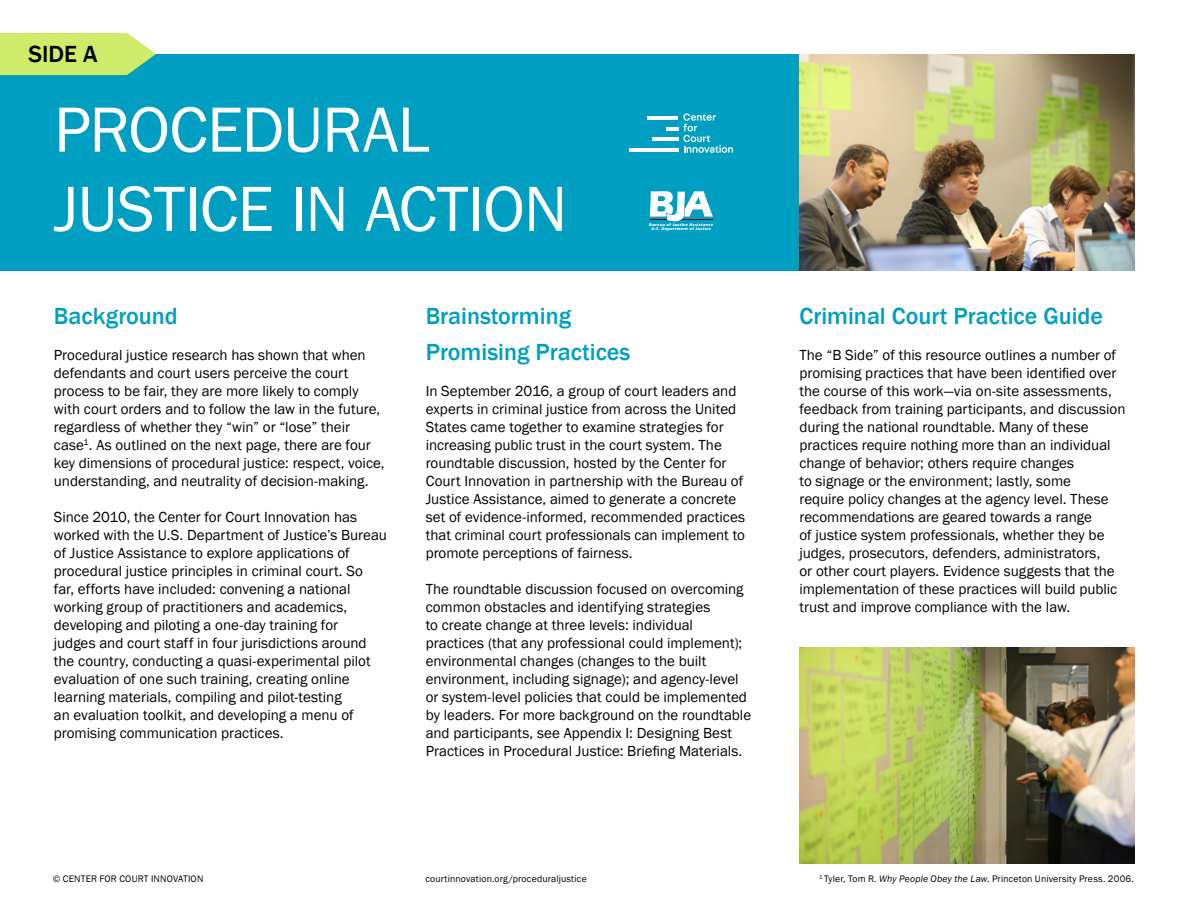
<style>
.page{position:relative;width:1188px;height:918px;background:#fff}
.page>*{position:absolute;margin:0;border:0;box-sizing:border-box;transform-origin:0 0}
.t1{font:66px/79.2px "Franklin Gothic";letter-spacing:-.015em;color:#fff}
.t2{font:500 24px "Franklin Gothic";color:#009fc2}
.t3{font:500 24px "Franklin Gothic";color:#000}
.t4{font:15px/18px "Franklin Gothic";color:#000}
.t5{font:9.75px "Franklin Gothic";letter-spacing:.015em;color:#000}
.t6{font:700 4.05px/4.1px "Eras ITC";letter-spacing:.06em;color:#fff;text-align:center}
.s1{font-style:italic}
</style>
<div class="page">
<div style="left:0;top:54px;width:810px;height:217px;background:#009fc2"></div>
<img style="left:800px;top:647px;width:334px;height:217px">
<img style="left:800px;top:54px;width:334px;height:217px">
<svg style="left:0;top:33px;width:156px;height:42px;background:#c6e974"></svg>
<svg style="left:650px;top:191px;width:63px;height:30px"></svg>
<hr style="left:647px;top:116px;width:31px;height:4px;background:#fff">
<hr style="left:652px;top:138px;width:26px;height:3px;background:#fff">
<hr style="left:629px;top:148px;width:49px;height:4px;background:#fff">
<svg style="left:666px;top:113px;width:67px;height:40px"></svg>
<h2 class="t3" style="left:28px;top:40px;width:71px">SIDE A</h2>
<h1 class="t1" style="left:54px;top:91px;width:515px">PROCEDURAL<br>JUSTICE IN ACTION</h1>
<p class="t6" style="left:649px;top:222px;width:65px">Bureau of Justice Assistance<br>U.S. Department of Justice</p>
<h2 class="t2" style="left:54px;top:301px;width:125px">Background</h2>
<h2 class="t2" style="left:426px;top:301px;width:147px">Brainstorming</h2>
<h2 class="t2" style="left:799px;top:301px;width:305px">Criminal Court Practice Guide</h2>
<p class="t4" style="left:54px;top:346px;width:313px">Procedural justice research has shown that when</p>
<h2 class="t2" style="left:426px;top:337px;width:206px">Promising Practices</h2>
<p class="t4" style="left:54px;top:364px;width:332px">defendants and court users perceive the court process to be fair, they are more likely to comply with court orders and to follow the law in the future, regardless of whether they “win” or “lose” their case<sup>1</sup>. As outlined on the next page, there are four key dimensions of procedural justice: respect, voice, understanding, and neutrality of decision-making.</p>
<p class="t4" style="left:54px;top:508px;width:335px">Since 2010, the Center for Court Innovation has worked with the U.S. Department of Justice’s Bureau of Justice Assistance to explore applications of procedural justice principles in criminal court. So far, efforts have included: convening a national working group of practitioners and academics, developing and piloting a one-day training for<br>judges and court staff in four jurisdictions around the country, conducting a quasi-experimental pilot evaluation of one such training, creating online learning materials, compiling and pilot-testing<br>an evaluation toolkit, and developing a menu of promising communication practices.</p>
<p class="t4" style="left:800px;top:346px;width:328px">The “B Side” of this resource outlines a number of promising practices that have been identified over the course of this work—via on-site assessments, feedback from training participants, and discussion during the national roundtable. Many of these practices require nothing more than an individual change of behavior; others require changes<br>to signage or the environment; lastly, some<br>require policy changes at the agency level. These recommendations are geared towards a range<br>of justice system professionals, whether they be judges, prosecutors, defenders, administrators,<br>or other court players. Evidence suggests that the implementation of these practices will build public trust and improve compliance with the law.</p>
<p class="t4" style="left:426px;top:382px;width:321px">In September 2016, a group of court leaders and experts in criminal justice from across the United States came together to examine strategies for increasing public trust in the court system. The roundtable discussion, hosted by the Center for Court Innovation in partnership with the Bureau of Justice Assistance, aimed to generate a concrete set of evidence-informed, recommended practices that criminal court professionals can implement to promote perceptions of fairness.</p>
<p class="t4" style="left:426px;top:580px;width:327px">The roundtable discussion focused on overcoming common obstacles and identifying strategies<br>to create change at three levels: individual practices (that any professional could implement); environmental changes (changes to the built environment, including signage); and agency-level or system-level policies that could be implemented by leaders. For more background on the roundtable and participants, see Appendix I: Designing Best Practices in Procedural Justice: Briefing Materials.</p>
<p class="t5" style="left:53px;top:873px;width:152px">© CENTER FOR COURT INNOVATION</p>
<p class="t5" style="left:425px;top:873px;width:163px">courtinnovation.org/proceduraljustice</p>
<p class="t5" style="left:819px;top:873px;width:316px"><sup>1</sup> Tyler, Tom R. <span class="s1">Why People Obey the Law</span>. Princeton University Press. 2006.</p>
</div>
